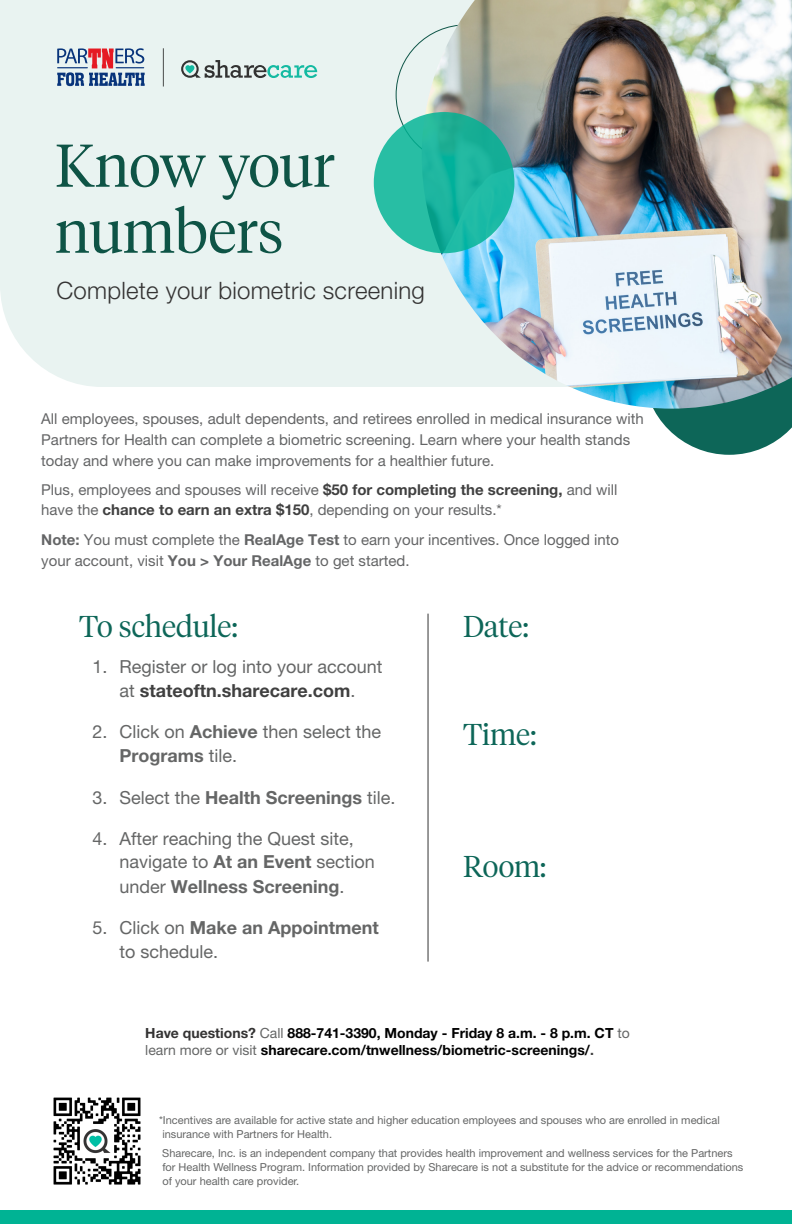
<style>
.page{position:relative;width:792px;height:1224px;background:#fff}
.page>*{position:absolute;margin:0;border:0;box-sizing:border-box;transform-origin:0 0}
.t1{font:300 60px/66px "Tiempos Headline";color:#0e5446}
.t2{font:300 30px "Tiempos Headline";color:#0d6658}
.t3{font:300 24px "Helvetica Neue LT Pro";letter-spacing:.01em;color:#343333}
.t4{font:18px/23.9px "Helvetica Neue LT Pro";color:#656666}
.t5{font:15px/20.8px "Helvetica Neue LT Pro";color:#646566}
.t6{font:700 14px/16.8px "Helvetica Neue LT Pro";color:#000}
.t7{font:11px/14px "Helvetica Neue LT Pro";color:#656666}
.s1{font-weight:700;color:#404040}
.s2{font-weight:700}
.s3{color:#343333}
.s4{font-weight:400;color:#656666}
.s5{color:#404040}
</style>
<div class="page">
<div style="left:0;top:0;width:362px;height:387px;background:#e9f3f1"></div>
<div style="left:0;top:1210px;width:792px;height:14px;background:#00b394"></div>
<hr style="left:428px;top:614px;width:1px;height:348px;background:#343333">
<img style="left:47px;top:32px;width:284px;height:73px">
<img style="left:362px;top:0;width:430px;height:455px">
<img style="left:53px;top:1097px;width:88px;height:88px">
<h1 class="t1" style="left:55px;top:130px;width:281px">Know your numbers</h1>
<h2 class="t3" style="left:56px;top:276px;width:370px">Complete your biometric screening</h2>
<p class="t5" style="left:41px;top:408px;width:604px">All employees, spouses, adult dependents, and retirees enrolled in medical insurance with<br>Partners for Health can complete a biometric screening. Learn where your health stands today and where you can make improvements for a healthier future.</p>
<p class="t5" style="left:41px;top:480px;width:578px;line-height:19.8px">Plus, employees and spouses will receive <span class="s1">$50 for completing the screening,</span> and will have the <span class="s1">chance to earn an extra $150</span>, depending on your results.*</p>
<p class="t5" style="left:41px;top:529px;width:579px"><span class="s2">Note:</span> You must complete the <span class="s2">RealAge Test</span> to earn your incentives. Once logged into your account, visit <span class="s2">You &gt; Your RealAge</span> to get started.</p>
<h2 class="t2" style="left:79px;top:606px;width:160px">To schedule:</h2>
<p class="t4" style="left:93px;top:655px;width:292px;text-align:center">1. Register or log into your account at <span class="s1">stateoftn.sharecare.com</span>.</p>
<p class="t4" style="left:120px;top:719px;width:263px;text-indent:-27px">2. Click on <span class="s2">Achieve</span> then select the<br><span class="s2">Programs</span> tile.</p>
<p class="t4" style="left:93px;top:785px;width:305px">3. Select the <span class="s2">Health Screenings</span> tile.</p>
<p class="t4" style="left:120px;top:826px;width:257px;text-indent:-27px">4. After reaching the Quest site, navigate to <span class="s2">At an Event</span> section under <span class="s2">Wellness Screening</span>.</p>
<p class="t4" style="left:120px;top:915px;width:261px;text-indent:-27px">5. Click on <span class="s2">Make an Appointment </span>to schedule.</p>
<p class="t2" style="left:463px;top:606px;width:67px">Date:</p>
<p class="t2" style="left:463px;top:714px;width:75px">Time:</p>
<p class="t2" style="left:463px;top:846px;width:85px">Room:</p>
<p class="t6" style="left:145px;top:1024px;width:486px"><span class="s3">Have questions?</span> <span class="s4">Call</span> 888-741-3390, Monday - Friday 8 a.m. - 8 p.m. CT <span class="s4">to learn more or visit</span> sharecare.com/tnwellness/biometric-screenings/<span class="s5">.</span></p>
<p class="t7" style="left:162px;top:1113px;width:559px;text-indent:-3px">*Incentives are available for active state and higher education employees and spouses who are enrolled in medical insurance with Partners for Health.</p>
<p class="t7" style="left:162px;top:1146px;width:583px">Sharecare, Inc. is an independent company that provides health improvement and wellness services for the Partners for Health Wellness Program. Information provided by Sharecare is not a substitute for the advice or recommendations of your health care provider.</p>
</div>
